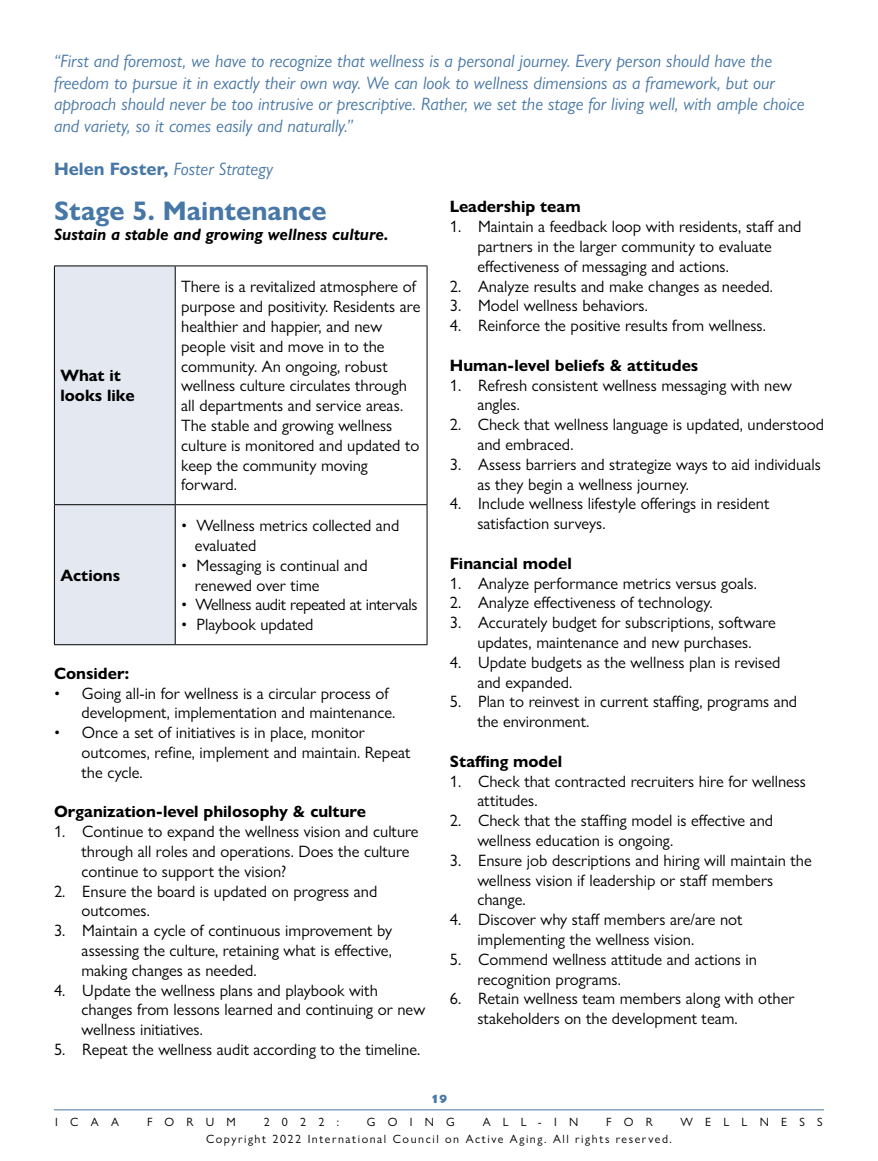
<style>
.page{position:relative;width:878px;height:1161px;background:#fff}
.page>*{position:absolute;margin:0;border:0;box-sizing:border-box;transform-origin:0 0}
.t1{font:700 27px "Gill Sans Nova";color:#4777a6}
.t2{font:italic 18px/21.6px "Gill Sans Nova";color:#4777a6}
.t3{font:16.5px/19.8px "Gill Sans Nova";color:#000}
.t4{font:700 16.5px/19.8px "Gill Sans Nova";color:#000}
.t5{font:italic 700 16.5px "Gill Sans Nova";color:#000}
.t6{font:16.5px "Gill Sans Nova";letter-spacing:-.02em;color:#000}
.t7{font:12px "Gill Sans Nova";letter-spacing:.13em;color:#000}
.t8{font:12px "Gill Sans Nova";letter-spacing:1.02em;color:#000}
.t9{font:800 12px "Gill Sans Nova";color:#4777a6}
.s1{font-weight:700;font-style:normal}
</style>
<div class="page">
<hr style="left:54px;top:1109px;width:770px;height:1px;background:#4777a6">
<div style="left:55px;top:267px;width:120px;height:377px;background:#e4e8f0"></div>
<hr style="left:54px;top:266px;width:121px;height:1px;background:#000">
<hr style="left:54px;top:266px;width:1px;height:238px;background:#000">
<hr style="left:175px;top:266px;width:252px;height:1px;background:#000">
<hr style="left:175px;top:266px;width:1px;height:238px;background:#000">
<hr style="left:426px;top:266px;width:1px;height:238px;background:#000">
<hr style="left:54px;top:504px;width:121px;height:1px;background:#000">
<hr style="left:54px;top:505px;width:1px;height:139px;background:#000">
<hr style="left:175px;top:504px;width:252px;height:1px;background:#000">
<hr style="left:175px;top:505px;width:1px;height:139px;background:#000">
<hr style="left:426px;top:505px;width:1px;height:139px;background:#000">
<hr style="left:54px;top:644px;width:121px;height:1px;background:#000">
<hr style="left:175px;top:644px;width:252px;height:1px;background:#000">
<p class="t2" style="left:54px;top:50px;width:752px">“First and foremost, we have to recognize that wellness is a personal journey. Every person should have the freedom to pursue it in exactly their own way. We can look to wellness dimensions as a framework, but our approach should never be too intrusive or prescriptive. Rather, we set the stage for living well, with ample choice and variety, so it comes easily and naturally.”</p>
<p class="t2" style="left:54px;top:158px;width:221px"><span class="s1">Helen Foster,</span> Foster Strategy</p>
<p class="t4" style="left:450px;top:197px;width:132px">Leadership team</p>
<p class="t3" style="left:477px;top:216px;width:325px;text-indent:-28px">1. Maintain a feedback loop with residents, staff and partners in the larger community to evaluate effectiveness of messaging and actions.</p>
<p class="t3" style="left:450px;top:276px;width:325px">2. Analyze results and make changes as needed.</p>
<p class="t3" style="left:450px;top:296px;width:200px">3. Model wellness behaviors.</p>
<p class="t3" style="left:450px;top:315px;width:318px">4. Reinforce the positive results from wellness.</p>
<p class="t4" style="left:450px;top:355px;width:250px">Human-level beliefs &amp; attitudes</p>
<p class="t3" style="left:477px;top:375px;width:316px;text-indent:-28px">1. Refresh consistent wellness messaging with new angles.</p>
<p class="t3" style="left:477px;top:414px;width:348px;text-indent:-28px">2. Check that wellness language is updated, understood and embraced.</p>
<p class="t3" style="left:477px;top:454px;width:345px;text-indent:-28px">3. Assess barriers and strategize ways to aid individuals as they begin a wellness journey.</p>
<p class="t3" style="left:477px;top:494px;width:293px;text-indent:-28px">4. Include wellness lifestyle offerings in resident satisfaction surveys.</p>
<p class="t4" style="left:450px;top:553px;width:123px">Financial model</p>
<p class="t3" style="left:450px;top:573px;width:308px">1. Analyze performance metrics versus goals.</p>
<p class="t3" style="left:450px;top:593px;width:264px">2. Analyze effectiveness of technology.</p>
<p class="t3" style="left:450px;top:612px;width:327px;text-align:center">3. Accurately budget for subscriptions, software updates, maintenance and new purchases.</p>
<p class="t3" style="left:477px;top:652px;width:304px;text-indent:-28px">4. Update budgets as the wellness plan is revised and expanded.</p>
<p class="t3" style="left:477px;top:692px;width:321px;text-indent:-28px">5. Plan to reinvest in current staffing, programs and the environment.</p>
<p class="t4" style="left:450px;top:751px;width:114px">Staffing model</p>
<p class="t3" style="left:477px;top:771px;width:330px;text-indent:-28px">1. Check that contracted recruiters hire for wellness attitudes.</p>
<p class="t3" style="left:477px;top:810px;width:297px;text-indent:-28px">2. Check that the staffing model is effective and wellness education is ongoing.</p>
<p class="t3" style="left:477px;top:850px;width:336px;text-indent:-28px">3. Ensure job descriptions and hiring will maintain the wellness vision if leadership or staff members change.</p>
<p class="t3" style="left:477px;top:909px;width:267px;text-indent:-28px">4. Discover why staff members are/are not implementing the wellness vision.</p>
<p class="t3" style="left:477px;top:949px;width:281px;text-indent:-28px">5. Commend wellness attitude and actions in recognition programs.</p>
<p class="t3" style="left:477px;top:989px;width:319px;text-indent:-28px">6. Retain wellness team members along with other stakeholders on the development team.</p>
<h1 class="t1" style="left:54px;top:194px;width:274px">Stage 5. Maintenance</h1>
<p class="t5" style="left:54px;top:224px;width:336px">Sustain a stable and growing wellness culture.</p>
<p class="t3" style="left:181px;top:277px;width:241px">There is a revitalized atmosphere of purpose and positivity. Residents are healthier and happier, and new people visit and move in to the community. An ongoing, robust wellness culture circulates through all departments and service areas.<br>The stable and growing wellness culture is monitored and updated to keep the community moving forward.</p>
<p class="t4" style="left:60px;top:366px;width:76px">What it looks like</p>
<p class="t3" style="left:195px;top:516px;width:206px;text-indent:-14px">• Wellness metrics collected and evaluated</p>
<p class="t3" style="left:195px;top:555px;width:174px;text-indent:-14px">• Messaging is continual and renewed over time</p>
<p class="t6" style="left:181px;top:595px;width:238px">• Wellness audit repeated at intervals</p>
<p class="t3" style="left:181px;top:615px;width:134px">• Playbook updated</p>
<p class="t4" style="left:60px;top:565px;width:61px">Actions</p>
<p class="t4" style="left:54px;top:663px;width:77px">Consider:</p>
<p class="t3" style="left:82px;top:683px;width:315px;text-indent:-28px">• Going all-in for wellness is a circular process of development, implementation and maintenance.</p>
<p class="t3" style="left:82px;top:722px;width:330px;text-indent:-28px">• Once a set of initiatives is in place, monitor outcomes, refine, implement and maintain. Repeat the cycle.</p>
<p class="t4" style="left:54px;top:802px;width:313px">Organization-level philosophy &amp; culture</p>
<p class="t3" style="left:82px;top:821px;width:338px;text-indent:-28px">1. Continue to expand the wellness vision and culture through all roles and operations. Does the culture continue to support the vision?</p>
<p class="t3" style="left:82px;top:881px;width:297px;text-indent:-28px">2. Ensure the board is updated on progress and outcomes.</p>
<p class="t3" style="left:82px;top:920px;width:312px;text-align:justify;text-indent:-28px">3. Maintain a cycle of continuous improvement by assessing the culture, retaining what is effective, making changes as needed.</p>
<p class="t3" style="left:82px;top:980px;width:345px;text-indent:-28px">4. Update the wellness plans and playbook with changes from lessons learned and continuing or new wellness initiatives.</p>
<p class="t3" style="left:54px;top:1039px;width:368px">5. Repeat the wellness audit according to the timeline.</p>
<p class="t9" style="left:431px;top:1092px;width:18px">19</p>
<p class="t7" style="left:55px;top:1115px;width:65px">ICAA</p>
<p class="t7" style="left:147px;top:1115px;width:90px">FORUM</p>
<p class="t7" style="left:264px;top:1115px;width:77px">2022:</p>
<p class="t7" style="left:367px;top:1115px;width:89px">GOING</p>
<p class="t7" style="left:482px;top:1115px;width:97px">ALL-IN</p>
<p class="t7" style="left:606px;top:1115px;width:48px">FOR</p>
<p class="t8" style="left:680px;top:1115px;width:144px">WELLNESS</p>
<p class="t7" style="left:206px;top:1132px;width:467px">Copyright 2022 International Council on Active Aging. All rights reserved.</p>
</div>
